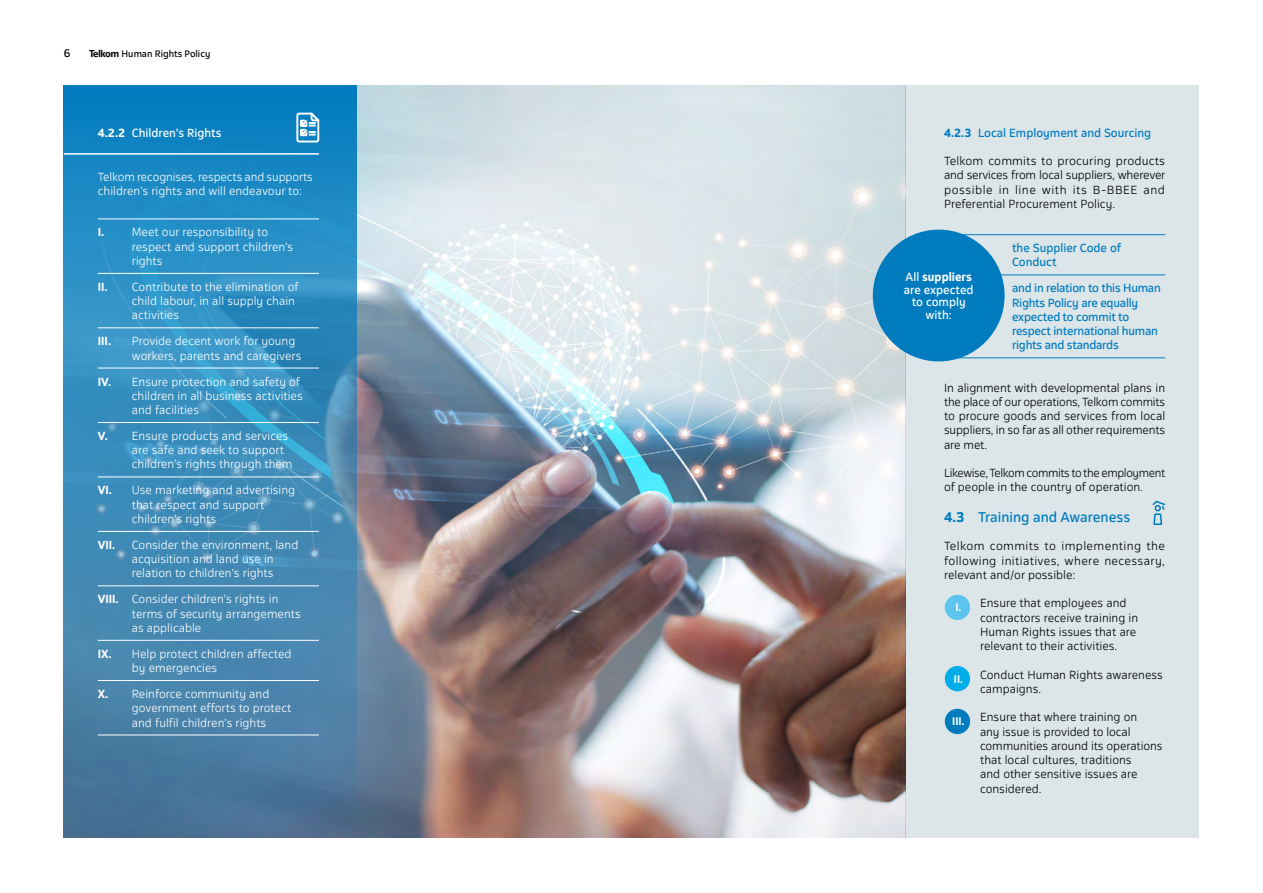
<style>
.page{position:relative;width:1263px;height:893px;background:#fff}
.page>*{position:absolute;margin:0;border:0;box-sizing:border-box;transform-origin:0 0}
.t1{font:13.5px "Telkom 123";color:#007bbe}
.t2{font:300 11.25px/14.2px "Telkom 123";color:#fff}
.t3{font:300 11.25px/14.2px "Telkom 123";color:#000;text-align:justify}
.t4{font:11.25px/14.2px "Telkom 123";letter-spacing:-.02em;color:#007bbe}
.t5{font:300 11.25px/14.2px "Telkom 123";letter-spacing:-.035em;color:#000}
.t6{font:11.25px/12.8px "Telkom 123";color:#fff;text-align:center}
.t7{font:11.25px/14.2px "Telkom 123";color:#007bbe}
.t8{font:700 11.25px "Telkom 123";color:#fff}
.t9{font:700 10.5px "Telkom 123";color:#fff}
.t10{font:10.5px "Telkom 123";color:#000}
.t11{font:9px "Telkom 123";color:#000}
.s1{font-weight:700}
</style>
<div class="page">
<img style="left:357px;top:85px;width:549px;height:753px">
<div style="left:906px;top:85px;width:293px;height:753px;background:#dce6e9"></div>
<div style="left:945px;top:595px;width:25px;height:25px;background:#5dc5ed;border-radius:50%"></div>
<div style="left:945px;top:666px;width:25px;height:25px;background:#00ade9;border-radius:50%"></div>
<div style="left:945px;top:709px;width:25px;height:25px;background:#007bbe;border-radius:50%"></div>
<svg style="left:64px;top:85px;width:293px;height:753px;background:#3888b7"></svg>
<svg style="left:98px;top:219px;width:25px;height:1px"></svg>
<hr style="left:123px;top:219px;width:196px;height:1px;background:#fff">
<svg style="left:98px;top:273px;width:25px;height:1px"></svg>
<hr style="left:123px;top:273px;width:196px;height:1px;background:#fff">
<svg style="left:98px;top:327px;width:25px;height:1px"></svg>
<hr style="left:123px;top:327px;width:196px;height:1px;background:#fff">
<svg style="left:98px;top:368px;width:25px;height:1px"></svg>
<hr style="left:123px;top:368px;width:196px;height:1px;background:#fff">
<svg style="left:98px;top:422px;width:25px;height:1px"></svg>
<hr style="left:123px;top:422px;width:196px;height:1px;background:#fff">
<svg style="left:98px;top:477px;width:25px;height:1px"></svg>
<hr style="left:123px;top:477px;width:196px;height:1px;background:#fff">
<svg style="left:98px;top:531px;width:25px;height:1px"></svg>
<hr style="left:123px;top:531px;width:196px;height:1px;background:#fff">
<svg style="left:98px;top:585px;width:25px;height:1px"></svg>
<hr style="left:123px;top:585px;width:196px;height:1px;background:#fff">
<svg style="left:98px;top:640px;width:25px;height:1px"></svg>
<hr style="left:123px;top:640px;width:196px;height:1px;background:#fff">
<svg style="left:98px;top:680px;width:25px;height:1px"></svg>
<hr style="left:123px;top:680px;width:196px;height:1px;background:#fff">
<svg style="left:98px;top:735px;width:25px;height:1px"></svg>
<hr style="left:123px;top:735px;width:196px;height:1px;background:#fff">
<hr style="left:64px;top:153px;width:255px;height:2px;background:#fff">
<hr style="left:944px;top:234px;width:221px;height:1px;background:#007bbe">
<hr style="left:944px;top:275px;width:221px;height:1px;background:#007bbe">
<hr style="left:944px;top:357px;width:221px;height:1px;background:#007bbe">
<div style="left:873px;top:230px;width:132px;height:131px;background:#007bbe;border-radius:50%"></div>
<svg style="left:297px;top:113px;width:22px;height:29px"></svg>
<svg style="left:1152px;top:500px;width:14px;height:25px"></svg>
<p class="t10" style="left:64px;top:47px;width:8px">6</p>
<p class="t11" style="left:89px;top:48px;width:123px"><span class="s1">Telkom</span> Human Rights Policy</p>
<p class="t6" style="left:98px;top:126px;width:125px"><span class="s1">4.2.2</span> Children’s Rights</p>
<p class="t2" style="left:98px;top:169px;width:217px">Telkom recognises, respects and supports children’s rights and will endeavour to:</p>
<p class="t8" style="left:98px;top:225px;width:8px">I.</p>
<p class="t2" style="left:132px;top:225px;width:163px">Meet our responsibility to respect and support children’s rights</p>
<p class="t2" style="left:132px;top:279px;width:168px;text-indent:-34px"><span class="s1">II.</span> Contribute to the elimination of child labour, in all supply chain activities</p>
<p class="t8" style="left:98px;top:334px;width:15px">III.</p>
<p class="t2" style="left:132px;top:334px;width:171px">Provide decent work for young workers, parents and caregivers</p>
<p class="t2" style="left:132px;top:374px;width:172px;text-indent:-34px"><span class="s1">IV.</span> Ensure protection and safety of children in all business activities and facilities</p>
<p class="t2" style="left:132px;top:428px;width:162px;text-indent:-34px"><span class="s1">V.</span> Ensure products and services are safe and seek to support children’s rights through them</p>
<p class="t2" style="left:132px;top:483px;width:165px;text-indent:-34px"><span class="s1">VI.</span> Use marketing and advertising that respect and support children’s rights</p>
<p class="t8" style="left:98px;top:537px;width:19px">VII.</p>
<p class="t2" style="left:132px;top:537px;width:168px">Consider the environment, land acquisition and land use in relation to children’s rights</p>
<p class="t2" style="left:132px;top:592px;width:170px;text-indent:-34px"><span class="s1">VIII.</span> Consider children’s rights in terms of security arrangements as applicable</p>
<p class="t2" style="left:132px;top:646px;width:161px;text-indent:-34px"><span class="s1">IX.</span> Help protect children affected by emergencies</p>
<p class="t2" style="left:132px;top:686px;width:161px;text-indent:-34px"><span class="s1">X.</span> Reinforce community and government efforts to protect and fulfil children’s rights</p>
<p class="t7" style="left:944px;top:125px;width:209px"><span class="s1">4.2.3</span> Local Employment and Sourcing</p>
<p class="t3" style="left:944px;top:153px;width:223px">Telkom commits to procuring products and services from local suppliers, wherever possible in line with its B-BBEE and Preferential Procurement Policy.</p>
<p class="t6" style="left:904px;top:270px;width:71px">All <span class="s1">suppliers </span>are expected to comply with:</p>
<p class="t7" style="left:1012px;top:241px;width:111px">the Supplier Code of<br>Conduct</p>
<p class="t4" style="left:1012px;top:281px;width:150px">and in relation to this Human<br>Rights Policy are equally expected to commit to respect international human rights and standards</p>
<p class="t3" style="left:944px;top:380px;width:223px">In alignment with developmental plans in the place of our operations, Telkom commits to procure goods and services from local suppliers, in so far as all other requirements are met.</p>
<p class="t5" style="left:944px;top:465px;width:223px">Likewise, Telkom commits to the employment of people in the country of operation.</p>
<p class="t1" style="left:944px;top:508px;width:188px"><span class="s1">4.3</span> Training and Awareness</p>
<p class="t3" style="left:944px;top:539px;width:223px">Telkom commits to implementing the following initiatives, where necessary, relevant and/or possible:</p>
<p class="t3" style="left:980px;top:596px;width:160px;text-align:left;text-indent:-25px"><sub>I.</sub> Ensure that employees and contractors receive training in<br>Human Rights issues that are relevant to their activities.</p>
<p class="t3" style="left:980px;top:667px;width:184px;text-indent:-26px"><sub>II.</sub> Conduct Human Rights awareness campaigns.</p>
<p class="t9" style="left:952px;top:714px;width:14px">III.</p>
<p class="t3" style="left:980px;top:710px;width:184px;text-align:left">Ensure that where training on<br>any issue is provided to local communities around its operations that local cultures, traditions<br>and other sensitive issues are considered.</p>
</div>
